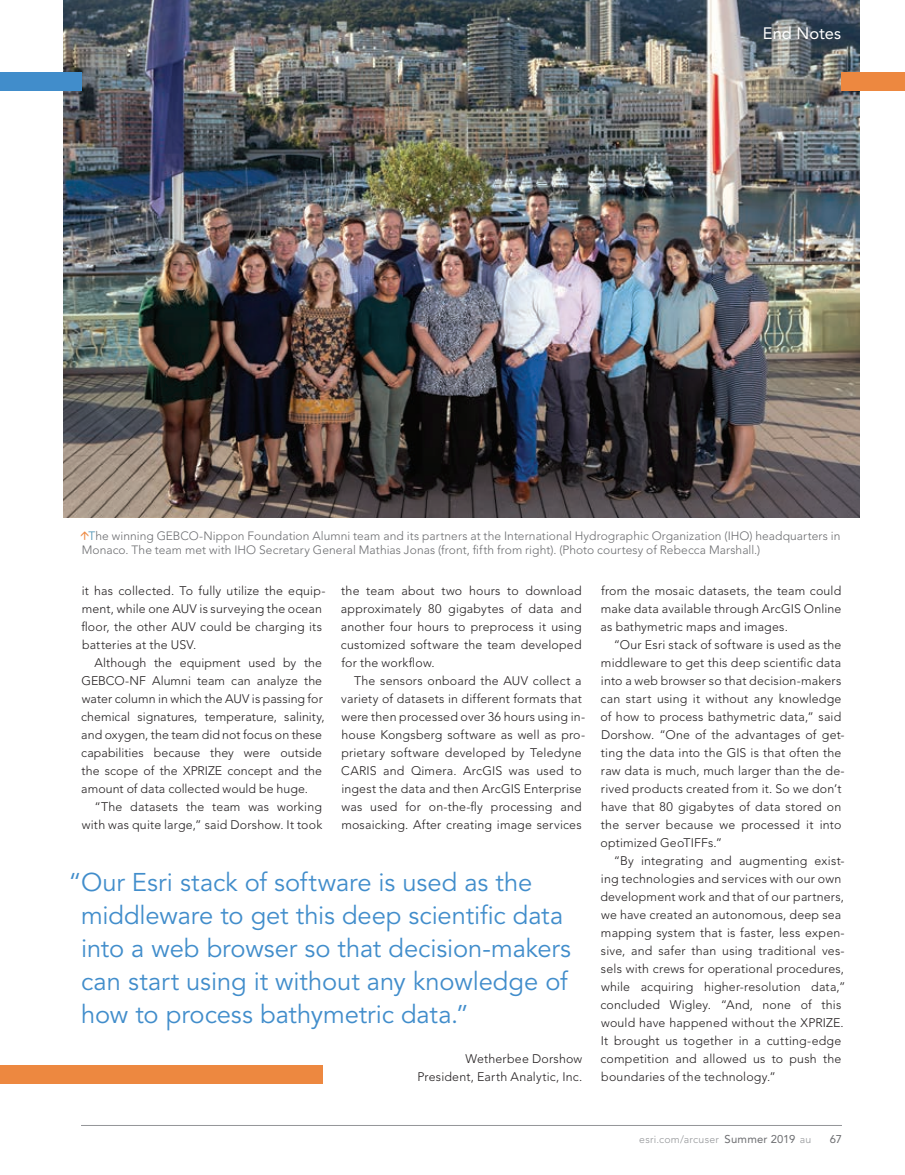
<style>
.page{position:relative;width:905px;height:1175px;background:#fff}
.page>*{position:absolute;margin:0;border:0;box-sizing:border-box;transform-origin:0 0}
.Avenir_Page_Subtitle{font:25.5px/33px "Avenir LT Std";letter-spacing:-.005em;color:#418dcb}
.Avenir_Section_Title{font:16.5px "Avenir LT Std";color:#fff}
.Avenir_Body_-_Justif{font:300 12.3px/18px "Avenir LT Std";letter-spacing:.015em;color:#231f20}
.Avenir_Caption{font:300 12px/13.5px "Avenir LT Std";letter-spacing:.005em;color:#6c6d70}
.t1{font:11.25px "Avenir LT Std";color:#6c6d70}
.t2{font:300 10.5px "Avenir LT Std";letter-spacing:.025em;color:#939598}
.s1{color:#428bae}
.s2{font-weight:400;font-size:11.25px;color:#6c6d70}
</style>
<div class="page">
<img style="left:63px;top:0;width:797px;height:517px">
<div style="left:0;top:72px;width:81px;height:18px;background:#418dcb"></div>
<div style="left:842px;top:72px;width:62px;height:18px;background:#ed8840"></div>
<div style="left:0;top:1065px;width:322px;height:18px;background:#ed8840"></div>
<hr style="left:81px;top:1125px;width:761px;height:1px;background:#939598">
<p class="Avenir_Section_Title" style="left:763px;top:24px;width:80px">End Notes</p>
<p class="Avenir_Caption" style="left:82px;top:529px;width:760px;text-indent:7px"><span class="s1">T</span>he winning GEBCO-Nippon Foundation Alumni team and its partners at the International Hydrographic Organization (IHO) headquarters in<br>Monaco. The team met with IHO Secretary General Mathias Jonas (front, fifth from right). (Photo courtesy of Rebecca Marshall.)</p>
<p class="Avenir_Body_-_Justif" style="left:81px;top:581px;width:245px">it has collected. To fully utilize the equip&shy;ment, while one AUV is surveying the ocean floor, the other AUV could be charging its batteries at the USV.</p>
<p class="Avenir_Body_-_Justif" style="left:81px;top:653px;width:245px;text-indent:13px">Although the equipment used by the GEBCO-NF Alumni team can analyze the water column in which the AUV is passing for chemical signatures, temperature, salinity, and oxygen, the team did not focus on these capabilities because they were outside the scope of the XPRIZE concept and the amount of data collected would be huge.</p>
<p class="Avenir_Body_-_Justif" style="left:82px;top:797px;width:242px;text-align:right">“The datasets the team was working with was quite large,” said Dorshow. It took</p>
<p class="Avenir_Body_-_Justif" style="left:341px;top:581px;width:242px;text-align:justify">the team about two hours to download approximately 80 gigabytes of data and another four hours to preprocess it using customized software the team developed for the workflow.</p>
<p class="Avenir_Body_-_Justif" style="left:341px;top:671px;width:245px;text-indent:13px">The sensors onboard the AUV collect a variety of datasets in different formats that were then processed over 36 hours using in&shy;house Kongsberg software as well as pro&shy;prietary software developed by Teledyne CARIS and Qimera. ArcGIS was used to ingest the data and then ArcGIS Enterprise was used for on-the-fly processing and mosaicking. After creating image services</p>
<p class="Avenir_Page_Subtitle" style="left:81px;top:866px;width:491px;text-indent:-13px">“Our Esri stack of software is used as the middleware to get this deep scientific data into a web browser so that decision-makers can start using it without any knowledge of how to process bathymetric data.”</p>
<p class="Avenir_Body_-_Justif" style="left:465px;top:1049px;width:118px">Wetherbee Dorshow</p>
<p class="Avenir_Body_-_Justif" style="left:417px;top:1067px;width:166px">President, Earth Analytic, Inc.</p>
<p class="Avenir_Body_-_Justif" style="left:600px;top:581px;width:242px;text-align:justify">from the mosaic datasets, the team could make data available through ArcGIS Online as bathymetric maps and images.</p>
<p class="Avenir_Body_-_Justif" style="left:600px;top:635px;width:246px;text-indent:13px">“Our Esri stack of software is used as the middleware to get this deep scientific data into a web browser so that decision-makers can start using it without any knowledge of how to process bathymetric data,” said Dorshow. “One of the advantages of get&shy;ting the data into the GIS is that often the raw data is much, much larger than the de&shy;rived products created from it. So we don’t have that 80 gigabytes of data stored on the server because we processed it into optimized GeoTIFFs.”</p>
<p class="Avenir_Body_-_Justif" style="left:600px;top:851px;width:246px;text-indent:13px">“By integrating and augmenting exist&shy;ing technologies and services with our own development work and that of our partners, we have created an autonomous, deep sea mapping system that is faster, less expen&shy;sive, and safer than using traditional ves&shy;sels with crews for operational procedures, while acquiring higher-resolution data,” concluded Wigley. “And, none of this would have happened without the XPRIZE.<br>It brought us together in a cutting-edge competition and allowed us to push the boundaries of the technology.”</p>
<p class="t2" style="left:639px;top:1133px;width:173px">esri.com/arcuser <span class="s2">Summer 2019</span> au</p>
<p class="t1" style="left:829px;top:1133px;width:14px">67</p>
</div>
